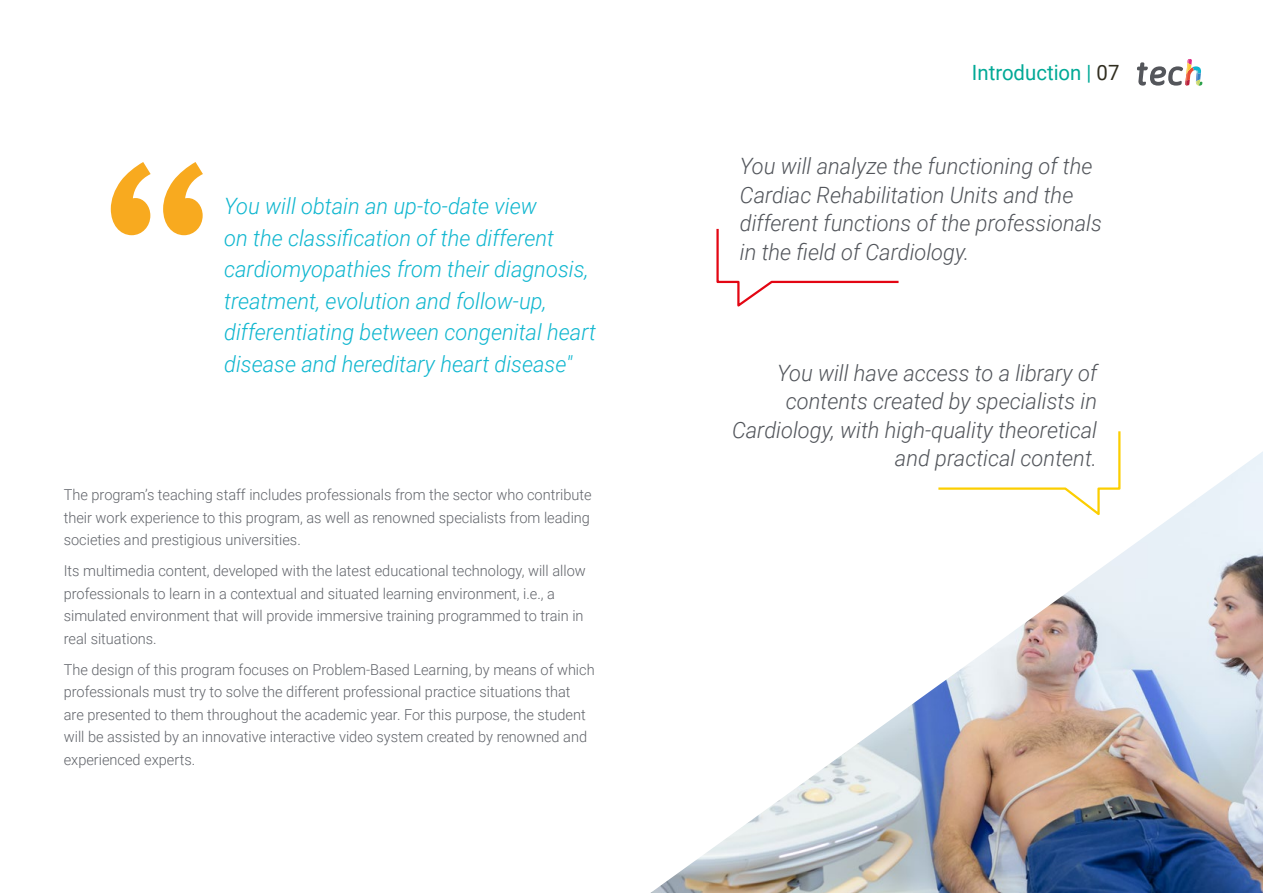
<style>
.page{position:relative;width:1263px;height:893px;background:#fff}
.page>*{position:absolute;margin:0;border:0;box-sizing:border-box;transform-origin:0 0}
.t1{font:italic 300 22.5px/28.5px "Roboto";color:#52555b;text-align:right}
.t2{font:italic 300 22.5px/31.5px "Roboto";color:#0fb6cf}
.t3{font:21px "Roboto";color:#00a996}
.t4{font:300 15px/22.5px "Roboto";color:#61646a}
.s1{color:#312e20}
</style>
<div class="page">
<svg style="left:111px;top:162px;width:92px;height:73px"></svg>
<svg style="left:716px;top:228px;width:183px;height:79px"></svg>
<img style="left:650px;top:451px;width:613px;height:442px">
<svg style="left:1137px;top:59px;width:65px;height:27px"></svg>
<h1 class="t2" style="left:224px;top:190px;width:373px">You will obtain an up-to-date view<br>on the classification of the different cardiomyopathies from their diagnosis, treatment, evolution and follow-up, differentiating between congenital heart disease and hereditary heart disease"</h1>
<p class="t4" style="left:64px;top:483px;width:529px;text-align:justify">The program’s teaching staff includes professionals from the sector who contribute their work experience to this program, as well as renowned specialists from leading societies and prestigious universities.</p>
<p class="t4" style="left:64px;top:559px;width:523px">Its multimedia content, developed with the latest educational technology, will allow professionals to learn in a contextual and situated learning environment, i.e., a simulated environment that will provide immersive training programmed to train in real situations.</p>
<p class="t4" style="left:64px;top:658px;width:532px">The design of this program focuses on Problem-Based Learning, by means of which professionals must try to solve the different professional practice situations that<br>are presented to them throughout the academic year. For this purpose, the student will be assisted by an innovative interactive video system created by renowned and experienced experts.</p>
<h2 class="t3" style="left:972px;top:57px;width:149px">Introduction | <span class="s1">07</span></h2>
<h1 class="t1" style="left:740px;top:151px;width:364px;text-align:left">You will analyze the functioning of the Cardiac Rehabilitation Units and the different functions of the professionals in the field of Cardiology.</h1>
<h1 class="t1" style="left:732px;top:358px;width:367px">You will have access to a library of contents created by specialists in Cardiology, with high-quality theoretical and practical content.</h1>
</div>
